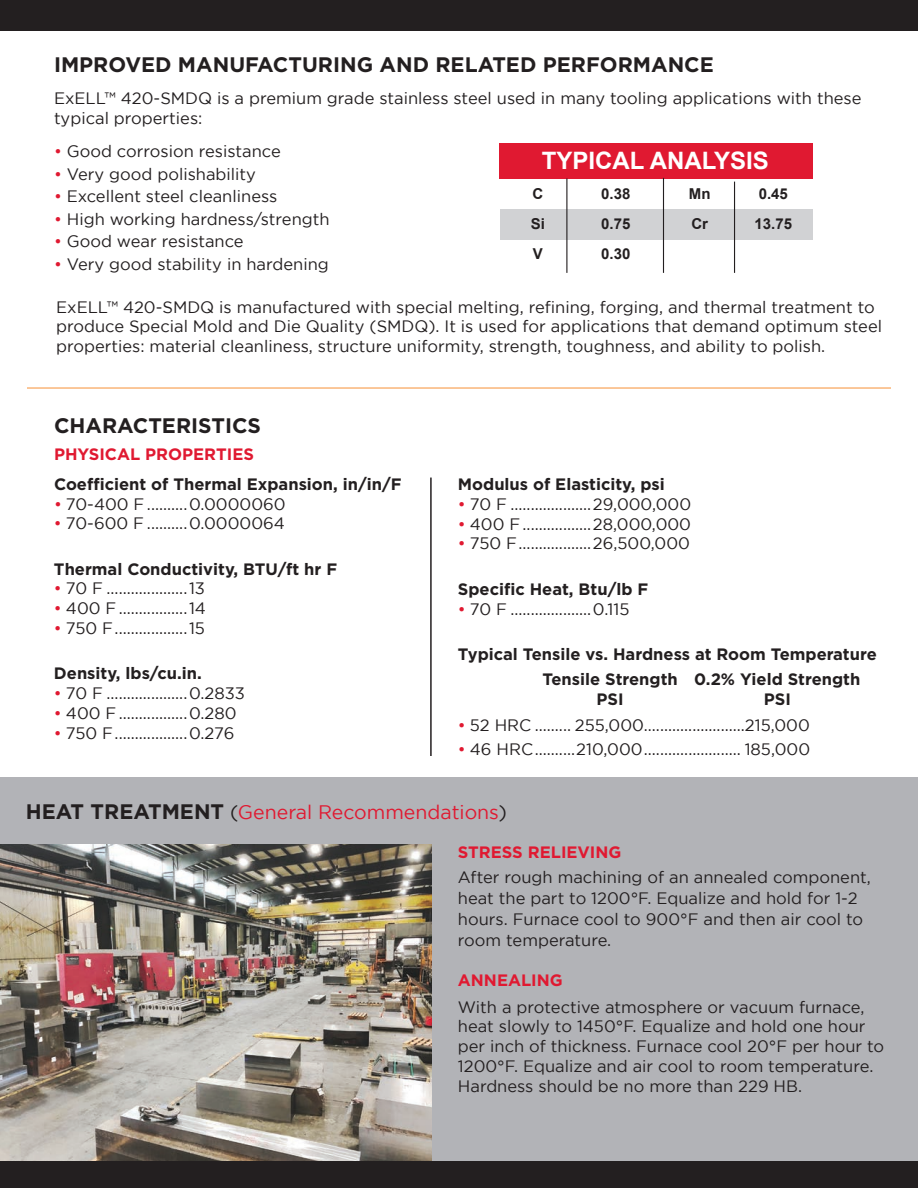
<style>
.page{position:relative;width:918px;height:1188px;background:#fff}
.page>*{position:absolute;margin:0;border:0;box-sizing:border-box;transform-origin:0 0}
.t1{font:700 24px "Arial";color:#fff}
.t2{font:700 21px "Gotham";color:#231f20}
.t3{font:19.5px "Gotham";color:#e01931}
.t4{font:16.5px/19.8px "Gotham";color:#231f20}
.t5{font:700 16.5px "Gotham";color:#231f20}
.t6{font:700 16.5px "Gotham";color:#e01931}
.t7{font:700 15px "Arial";color:#231f20}
.s1{color:#e01931}
.s2{font-weight:700;font-size:21px;color:#231f20}
.s3{color:#231f20}
</style>
<div class="page">
<div style="left:0;top:778px;width:918px;height:383px;background:#b2b3b7"></div>
<div style="left:0;top:0;width:918px;height:30px;background:#231f20"></div>
<hr style="left:27px;top:387px;width:864px;height:2px;background:#f89c4c">
<hr style="left:430px;top:478px;width:2px;height:278px;background:#231f20">
<div style="left:500px;top:210px;width:313px;height:30px;background:#d1d2d4"></div>
<div style="left:500px;top:144px;width:313px;height:35px;background:#e01931"></div>
<hr style="left:566px;top:178px;width:1px;height:95px;background:#231f20">
<hr style="left:663px;top:178px;width:1px;height:95px;background:#231f20">
<hr style="left:734px;top:182px;width:1px;height:91px;background:#231f20">
<img style="left:0;top:845px;width:432px;height:316px">
<div style="left:0;top:1161px;width:918px;height:27px;background:#231f20"></div>
<p class="t2" style="left:54px;top:53px;width:661px">IMPROVED MANUFACTURING AND RELATED PERFORMANCE</p>
<p class="t4" style="left:54px;top:88px;width:809px">ExELL™ 420-SMDQ is a premium grade stainless steel used in many tooling applications with these</p>
<p class="t4" style="left:54px;top:108px;width:150px">typical properties:</p>
<p class="t4" style="left:54px;top:141px;width:228px"><span class="s1">•</span> Good corrosion resistance</p>
<p class="t4" style="left:54px;top:164px;width:204px"><span class="s1">•</span> Very good polishability</p>
<p class="t4" style="left:54px;top:186px;width:225px"><span class="s1">•</span> Excellent steel cleanliness</p>
<p class="t4" style="left:54px;top:209px;width:277px"><span class="s1">•</span> High working hardness/strength</p>
<p class="t4" style="left:54px;top:231px;width:191px"><span class="s1">•</span> Good wear resistance</p>
<p class="t4" style="left:54px;top:254px;width:276px"><span class="s1">•</span> Very good stability in hardening</p>
<p class="t1" style="left:542px;top:145px;width:229px">TYPICAL ANALYSIS</p>
<p class="t7" style="left:532px;top:184px;width:12px">C</p>
<p class="t7" style="left:601px;top:184px;width:31px">0.38</p>
<p class="t7" style="left:689px;top:184px;width:23px">Mn</p>
<p class="t7" style="left:759px;top:184px;width:31px">0.45</p>
<p class="t7" style="left:531px;top:214px;width:16px">Si</p>
<p class="t7" style="left:601px;top:214px;width:31px">0.75</p>
<p class="t7" style="left:691px;top:214px;width:18px">Cr</p>
<p class="t7" style="left:754px;top:214px;width:39px">13.75</p>
<p class="t7" style="left:533px;top:244px;width:12px">V</p>
<p class="t7" style="left:601px;top:244px;width:31px">0.30</p>
<p class="t4" style="left:56px;top:297px;width:828px">ExELL™ 420-SMDQ is manufactured with special melting, refining, forging, and thermal treatment to produce Special Mold and Die Quality (SMDQ). It is used for applications that demand optimum steel properties: material cleanliness, structure uniformity, strength, toughness, and ability to polish.</p>
<p class="t2" style="left:54px;top:413px;width:209px">CHARACTERISTICS</p>
<p class="t6" style="left:54px;top:445px;width:202px">PHYSICAL PROPERTIES</p>
<p class="t5" style="left:54px;top:474px;width:349px">Coefficient of Thermal Expansion, in/in/F</p>
<p class="t4" style="left:54px;top:494px;width:233px"><span class="s1">•</span> 70-400 F..........0.0000060</p>
<p class="t4" style="left:54px;top:513px;width:232px"><span class="s1">•</span> 70-600 F ..........0.0000064</p>
<p class="t5" style="left:54px;top:559px;width:285px">Thermal Conductivity, BTU/ft hr F</p>
<p class="t4" style="left:54px;top:578px;width:153px"><span class="s1">•</span> 70 F ....................13</p>
<p class="t4" style="left:54px;top:598px;width:153px"><span class="s1">•</span> 400 F.................14</p>
<p class="t4" style="left:54px;top:618px;width:153px"><span class="s1">•</span> 750 F..................15</p>
<p class="t5" style="left:54px;top:664px;width:149px">Density, lbs/cu.in.</p>
<p class="t4" style="left:54px;top:683px;width:193px"><span class="s1">•</span> 70 F ....................0.2833</p>
<p class="t4" style="left:54px;top:703px;width:184px"><span class="s1">•</span> 400 F.................0.280</p>
<p class="t4" style="left:54px;top:723px;width:182px"><span class="s1">•</span> 750 F..................0.276</p>
<p class="t5" style="left:458px;top:475px;width:208px">Modulus of Elasticity, psi</p>
<p class="t4" style="left:458px;top:494px;width:235px"><span class="s1">•</span> 70 F ....................29,000,000</p>
<p class="t4" style="left:458px;top:514px;width:235px"><span class="s1">•</span> 400 F.................28,000,000</p>
<p class="t4" style="left:458px;top:533px;width:234px"><span class="s1">•</span> 750 F..................26,500,000</p>
<p class="t5" style="left:458px;top:579px;width:192px">Specific Heat, Btu/lb F</p>
<p class="t4" style="left:458px;top:599px;width:173px"><span class="s1">•</span> 70 F ....................0.115</p>
<p class="t5" style="left:458px;top:644px;width:420px">Typical Tensile vs. Hardness at Room Temperature</p>
<p class="t5" style="left:694px;top:669px;width:168px">0.2% Yield Strength</p>
<p class="t5" style="left:764px;top:689px;width:29px">PSI</p>
<p class="t5" style="left:543px;top:669px;width:137px">Tensile Strength</p>
<p class="t5" style="left:597px;top:689px;width:29px">PSI</p>
<p class="t4" style="left:458px;top:715px;width:353px"><span class="s1">•</span> 52 HRC ......... 255,000.........................215,000</p>
<p class="t4" style="left:458px;top:739px;width:354px"><span class="s1">•</span> 46 HRC..........210,000........................ 185,000</p>
<p class="t3" style="left:26px;top:801px;width:483px"><span class="s2">HEAT TREATMENT</span> <span class="s3">(</span>General Recommendations<span class="s3">)</span></p>
<p class="t6" style="left:458px;top:842px;width:165px">STRESS RELIEVING</p>
<p class="t4" style="left:458px;top:867px;width:415px;line-height:21px">After rough machining of an annealed component, heat the part to 1200°F. Equalize and hold for 1-2 hours. Furnace cool to 900°F and then air cool to room temperature.</p>
<p class="t6" style="left:458px;top:971px;width:106px">ANNEALING</p>
<p class="t4" style="left:458px;top:997px;width:428px">With a protective atmosphere or vacuum furnace, heat slowly to 1450°F. Equalize and hold one hour per inch of thickness. Furnace cool 20°F per hour to 1200°F. Equalize and air cool to room temperature.<br>Hardness should be no more than 229 HB.</p>
</div>
